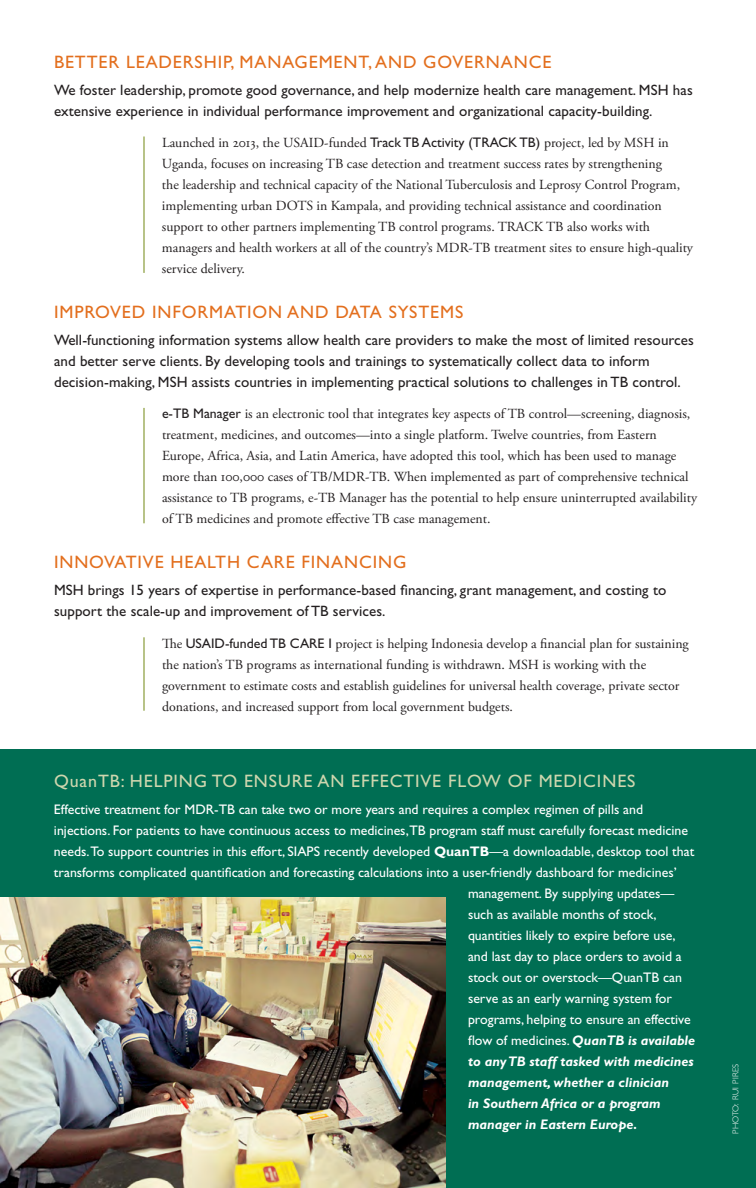
<style>
.page{position:relative;width:756px;height:1188px;background:#fff}
.page>*{position:absolute;margin:0;border:0;box-sizing:border-box;transform-origin:0 0}
.t1{font:18px "Gill Sans";letter-spacing:.05em;color:#e36f1e}
.t2{font:18px "Gill Sans";letter-spacing:.05em;color:#ced6ae}
.t3{font:15px/21px "Gill Sans";letter-spacing:.005em;color:#231f20}
.t4{font:13.8px/21px "Adobe Garamond Pro";color:#231f20}
.t5{font:13.8px/21px "Gill Sans";color:#fff}
.t6{font:italic 700 13.8px "Gill Sans";color:#fff}
.t7{font:13.8px "Gill Sans";color:#231f20}
.t8{font:300 8.7px "Gill Sans";color:#fff}
.s1{font-family:"Gill Sans"}
.s2{font-family:"Adobe Garamond Pro"}
.s3{font-weight:700}
.s4{font-weight:400;font-style:normal}
</style>
<div class="page">
<hr style="left:143px;top:136px;width:2px;height:137px;background:#788e1e">
<hr style="left:143px;top:408px;width:2px;height:115px;background:#788e1e">
<hr style="left:143px;top:637px;width:2px;height:74px;background:#788e1e">
<div style="left:0;top:750px;width:756px;height:438px;background:#006e53"></div>
<img style="left:0;top:897px;width:446px;height:291px">
<h1 class="t1" style="left:54px;top:51px;width:23px">Bette</h1>
<h1 class="t1" style="left:108px;top:51px;width:443px">r Leadership, Management, and Governance</h1>
<p class="t3" style="left:54px;top:79px;width:596px">We foster leadership, promote good governance, and help modernize health care management. MSH</p>
<p class="t3" style="left:673px;top:79px;width:21px">has</p>
<p class="t3" style="left:54px;top:100px;width:600px">extensive experience in individual performance improvement and organizational capacity-building.</p>
<p class="t4" style="left:162px;top:133px;width:329px">Launched in 2013, the USAID-funded <span class="s1">Track TB Activity (TRAC</span></p>
<p class="t4" style="left:162px;top:133px;width:533px;text-indent:346px"><span class="s1">K TB)</span> project, led by MSH in Uganda, focuses on increasing TB case detection and treatment success rates by strengthening<br>the leadership and technical capacity of the National Tuberculosis and Leprosy Control Program, implementing urban DOTS in Kampala, and providing technical assistance and coordination support to other partners implementing TB control programs. TRACK TB also works with managers and health workers at all of the country’s MDR-TB treatment sites to ensure high-quality service delivery.</p>
<h1 class="t1" style="left:54px;top:302px;width:411px">Improved Information and Data Systems</h1>
<p class="t3" style="left:54px;top:329px;width:641px">Well-functioning information systems allow health care providers to make the most of limited resources and better serve clients. By developing tools and trainings to systematically collect data to inform decision-making, MSH</p>
<p class="t3" style="left:192px;top:371px;width:490px">assists countries in implementing practical solutions to challenges in TB control.</p>
<p class="t4" style="left:162px;top:404px;width:537px"><span class="s1">e-TB Manager</span> is an electronic tool that integrates key aspects of TB control—screening, diagnosis, treatment, medicines, and outcomes—into a single platform. Twelve countries, from Eastern Europe, Africa, Asia, and Latin America, have adopted this tool, which has been used to manage more than 100,000 cases of TB/MDR-TB. When implemented as part of comprehensive technical assistance to TB programs, e-TB Manager has the potential to help ensure uninterrupted availability of TB medicines and promote effective TB case management.</p>
<h1 class="t1" style="left:54px;top:552px;width:354px">Innovative Health Care Financing</h1>
<p class="t3" style="left:54px;top:580px;width:11px">MSH</p>
<p class="t3" style="left:54px;top:580px;width:614px;text-indent:34px">brings 15 years of expertise in performance-based financing, grant management, and costing to support the scale-up and improvement of TB services.</p>
<p class="t7" style="left:162px;top:635px;width:33px"><span class="s2">The</span> USAID</p>
<p class="t7" style="left:225px;top:635px;width:75px">-funded TB CAR</p>
<p class="t4" style="left:162px;top:633px;width:528px;text-indent:156px"><span class="s1">E I</span> project is helping Indonesia develop a financial plan for sustaining the nation’s TB programs as international funding is withdrawn. MSH is working with the government to estimate costs and establish guidelines for universal health coverage, private sector donations, and increased support from local government budgets.</p>
<h1 class="t2" style="left:54px;top:771px;width:308px">QuanTB: Helping to ensure an effe</h1>
<h1 class="t2" style="left:390px;top:771px;width:247px">ctive flow of medicines</h1>
<p class="t5" style="left:54px;top:799px;width:142px">Effective treatment for MDR</p>
<p class="t5" style="left:54px;top:799px;width:636px;text-indent:160px">-TB can take two or more years and requires a complex regimen of pills and injections. For patients to have continuous access to medicines,TB program staff must carefully forecast medicine needs.To support countries in this effort, SIAPS</p>
<p class="t5" style="left:324px;top:841px;width:372px">recently developed <span class="s3">QuanTB</span>—a downloadable, desktop tool that</p>
<p class="t5" style="left:54px;top:862px;width:624px">transforms complicated quantification and forecasting calculations into a user-friendly dashboard for medicines’</p>
<p class="t5" style="left:468px;top:883px;width:208px">management. By supplying updates—</p>
<p class="t5" style="left:468px;top:904px;width:190px">such as available months of stock,</p>
<p class="t5" style="left:468px;top:925px;width:209px">quantities likely to expire before use,</p>
<p class="t5" style="left:468px;top:946px;width:215px">and last day to place orders to avoid a</p>
<p class="t5" style="left:468px;top:967px;width:216px">stock out or overstock—QuanTB can</p>
<p class="t5" style="left:468px;top:988px;width:206px">serve as an early warning system for</p>
<p class="t5" style="left:468px;top:1009px;width:224px">programs, helping to ensure an effective</p>
<p class="t6" style="left:468px;top:1033px;width:229px"><span class="s4">flow of medicines.</span> QuanTB is available</p>
<p class="t6" style="left:468px;top:1054px;width:227px">to any TB staff tasked with medicines</p>
<p class="t6" style="left:468px;top:1075px;width:203px">management, whether a clinician</p>
<p class="t6" style="left:468px;top:1096px;width:194px">in Southern Africa or a program</p>
<p class="t6" style="left:468px;top:1117px;width:171px">manager in Eastern Europe.</p>
<p class="t8" style="left:731px;top:1134px;width:71px;rotate:-90deg">photo: Rui Pires</p>
</div>
